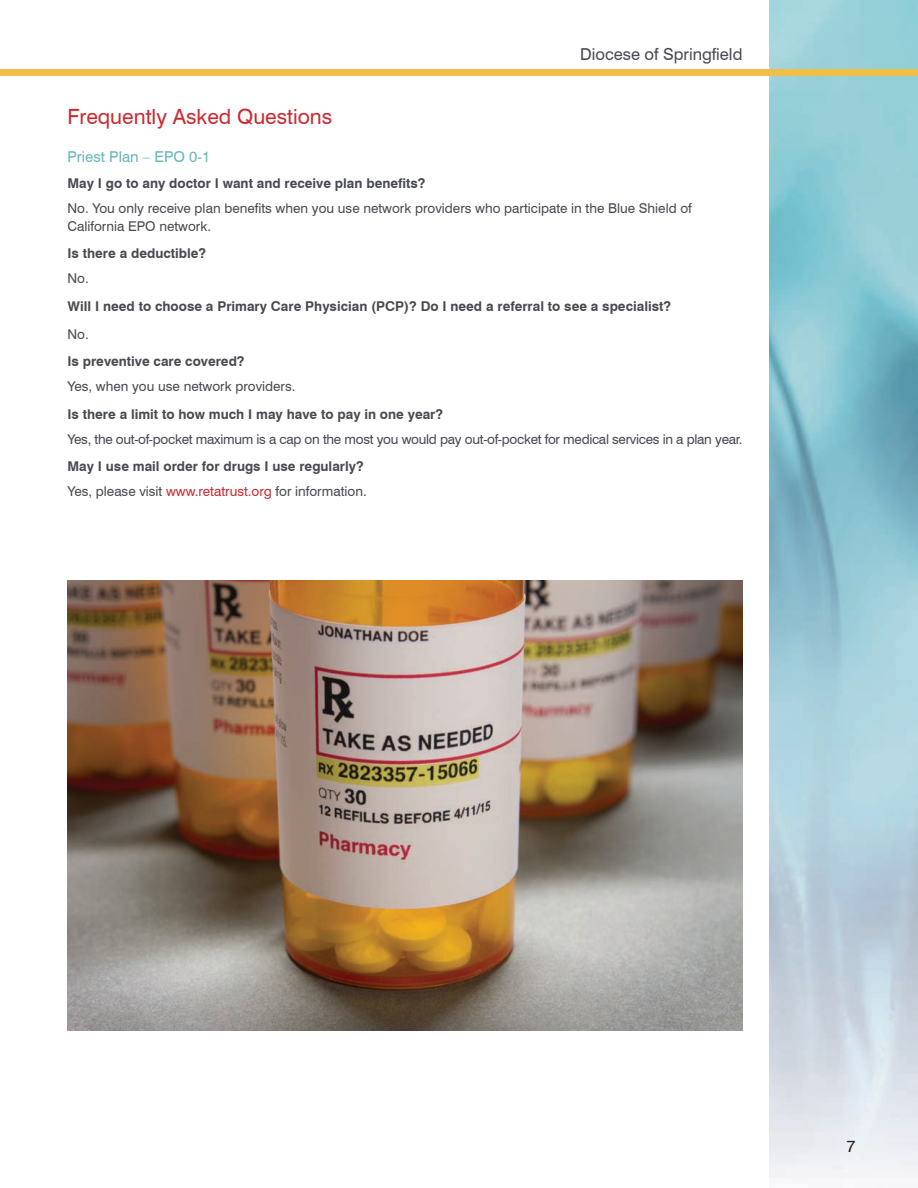
<style>
.page{position:relative;width:918px;height:1188px;background:#fff}
.page>*{position:absolute;margin:0;border:0;box-sizing:border-box;transform-origin:0 0}
.t1{font:21px "Swiss 721 BT";color:#ca2b32}
.t2{font:16.5px "Swiss 721 BT";color:#484a51}
.t3{font:16.5px "Swiss 721 BT";color:#231f20}
.t4{font:15px "Swiss 721 BT";color:#66b7bb}
.t5{font:700 13.5px/24.8px "Swiss 721 BT";color:#484a51}
.t6{font:13.5px/18px "Swiss 721 BT";color:#484a51}
.t7{font:13.5px "Swiss 721 BT";letter-spacing:-.02em;color:#484a51}
.s1{font-weight:400}
.s2{font-weight:400;color:#ca2b32}
</style>
<div class="page">
<img style="left:770px;top:0;width:148px;height:1185px">
<div style="left:0;top:69px;width:918px;height:6px;background:#efbf47"></div>
<img style="left:68px;top:581px;width:674px;height:450px">
<p class="t2" style="left:580px;top:44px;width:164px">Diocese of Springfield</p>
<h1 class="t1" style="left:68px;top:104px;width:266px">Frequently Asked Questions</h1>
<p class="t4" style="left:68px;top:148px;width:144px">Priest Plan – EPO 0-1</p>
<p class="t5" style="left:68px;top:171px;width:359px">May I go to any doctor I want and receive plan benefits?</p>
<p class="t6" style="left:68px;top:199px;width:626px">No. You only receive plan benefits when you use network providers who participate in the Blue Shield of<br>California EPO network.</p>
<p class="t5" style="left:68px;top:241px;width:140px">Is there a deductible?</p>
<p class="t6" style="left:68px;top:269px;width:23px">No.</p>
<p class="t5" style="left:68px;top:294px;width:605px">Will I need to choose a Primary Care Physician (PCP)? Do I need a referral to see a specialist?</p>
<p class="t6" style="left:68px;top:325px;width:23px">No.</p>
<p class="t5" style="left:68px;top:349px;width:179px">Is preventive care covered?</p>
<p class="t6" style="left:68px;top:377px;width:229px">Yes, when you use network providers.</p>
<p class="t5" style="left:68px;top:402px;width:377px">Is there a limit to how much I may have to pay in one year?</p>
<p class="t7" style="left:68px;top:431px;width:677px">Yes, the out-of-pocket maximum is a cap on the most you would pay out-of-pocket for medical services in a plan year.</p>
<p class="t5" style="left:68px;top:454px;width:301px">May I use mail order for drugs I use regularly?<br><span class="s1">Yes, please visit</span> <span class="s2">www.retatrust.org</span> <span class="s1">for information.</span></p>
<p class="t3" style="left:846px;top:1136px;width:11px">7</p>
</div>
